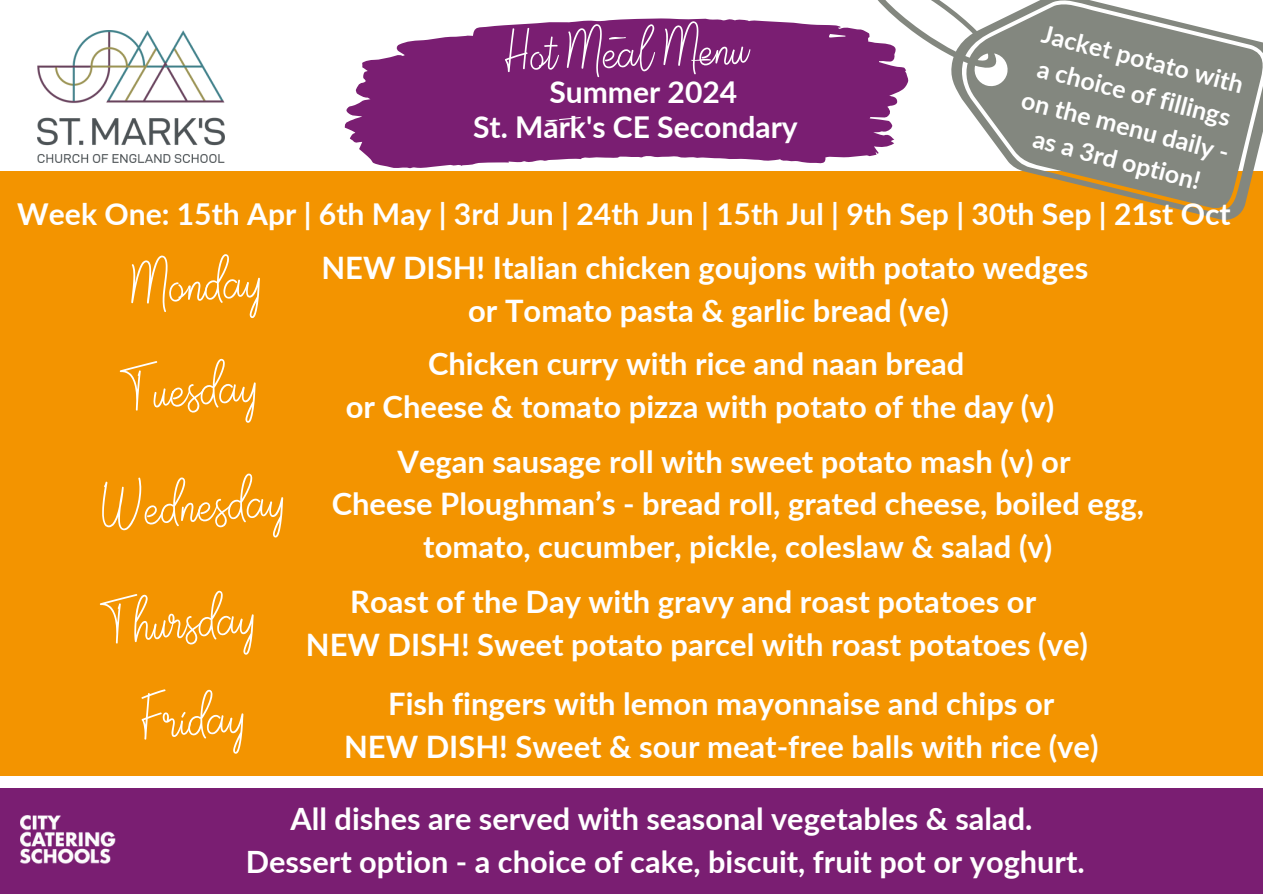
<style>
.page{position:relative;width:1263px;height:894px;background:#fff}
.page>*{position:absolute;margin:0;border:0;box-sizing:border-box;transform-origin:0 0}
.t1{font:79.35px "Jalisco Script";color:#fff}
.t2{font:74.4px "Jalisco Script";color:#fff}
.t3{font:700 30.9px/42.8px "Lato";color:#fff;text-align:center}
.t4{font:700 30.75px/42.8px "Lato";color:#fff;text-align:center}
.t5{font:700 30.15px "Lato";color:#fff}
.t6{font:700 30px "Lato";color:#fff}
.t7{font:700 24.9px/34.5px "Lato";color:#fff}
</style>
<div class="page">
<div style="left:0;top:171px;width:1263px;height:604px;background:#f39400"></div>
<div style="left:0;top:788px;width:1263px;height:105px;background:#7a1e72"></div>
<svg style="left:878px;top:0;width:385px;height:220px;fill:#83877f"></svg>
<img style="left:21px;top:815px;width:95px;height:49px">
<svg style="left:344px;top:5px;width:567px;height:182px;fill:#7a1e72"></svg>
<img style="left:37px;top:31px;width:187px;height:131px">
<h1 class="t2" style="left:504px;top:25px;width:244px;rotate:-2deg">Hot Meal Menu</h1>
<h2 class="t6" style="left:549px;top:73px;width:189px">Summer 2024</h2>
<h1 class="t6" style="left:473px;top:108px;width:326px">St. Mark's CE Secondary</h1>
<h1 class="t7" style="left:1045px;top:14px;width:215px;rotate:15deg">Jacket potato with a choice of fillings on the menu daily -</h1>
<h2 class="t7" style="left:1038px;top:120px;width:173px;rotate:15deg">as a 3rd option!</h2>
<h2 class="t5" style="left:17px;top:195px;width:1215px">Week One: 15th Apr | 6th May | 3rd Jun | 24th Jun | 15th Jul | 9th Sep | 30th Sep | 21st Oct</h2>
<p class="t1" style="left:129px;top:255px;width:134px;rotate:-3deg">Monday</p>
<p class="t1" style="left:123px;top:359px;width:136px;rotate:-3deg">Tuesday</p>
<p class="t1" style="left:101px;top:477px;width:185px;rotate:-3deg">Wednesday</p>
<p class="t1" style="left:103px;top:592px;width:154px;rotate:-3deg">Thursday</p>
<h1 class="t1" style="left:141px;top:688px;width:105px;rotate:-3deg">Friday</h1>
<h1 class="t3" style="left:321px;top:245px;width:768px">NEW DISH! Italian chicken goujons with potato wedges or Tomato pasta &amp; garlic bread (ve)</h1>
<h2 class="t3" style="left:346px;top:342px;width:710px">Chicken curry with rice and naan bread<br>or Cheese &amp; tomato pizza with potato of the day (v)</h2>
<h2 class="t3" style="left:332px;top:439px;width:814px">Vegan sausage roll with sweet potato mash (v) or<br>Cheese Ploughman’s - bread roll, grated cheese, boiled egg, tomato, cucumber, pickle, coleslaw &amp; salad (v)</h2>
<h2 class="t3" style="left:306px;top:580px;width:784px">Roast of the Day with gravy and roast potatoes or<br>NEW DISH! Sweet potato parcel with roast potatoes (ve)</h2>
<p class="t3" style="left:344px;top:682px;width:756px">Fish fingers with lemon mayonnaise and chips or<br>NEW DISH! Sweet &amp; sour meat-free balls with rice (ve)</p>
<h2 class="t4" style="left:246px;top:796px;width:840px">All dishes are served with seasonal vegetables &amp; salad.<br>Dessert option - a choice of cake, biscuit, fruit pot or yoghurt.</h2>
</div>
